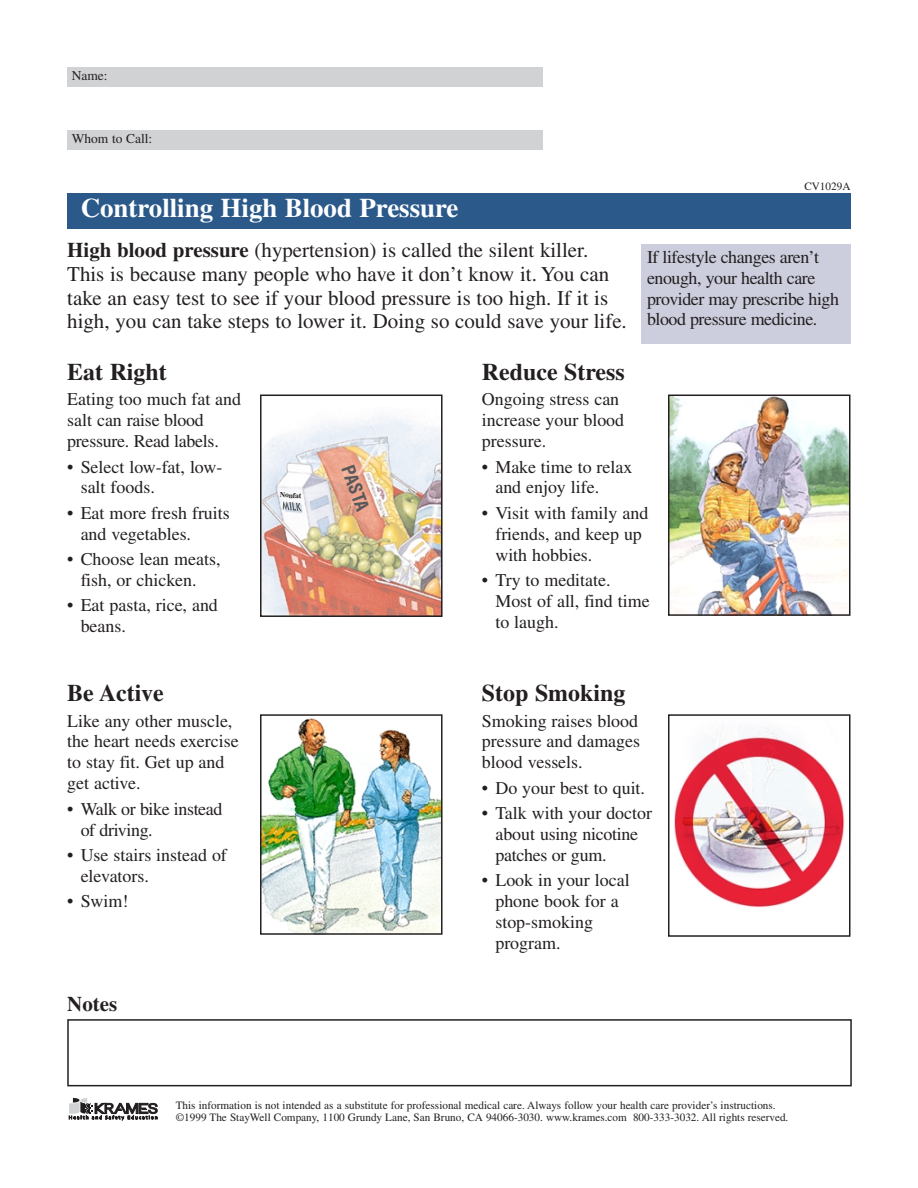
<style>
.page{position:relative;width:918px;height:1188px;background:#fff}
.page>*{position:absolute;margin:0;border:0;box-sizing:border-box;transform-origin:0 0}
.t1{font:700 26.85px "Times";color:#fff}
.t2{font:700 23.85px "Times";color:#231f20}
.t3{font:20.85px/23.9px "Times";color:#231f20}
.t4{font:700 20.85px "Times";color:#231f20}
.t5{font:18px/20.9px "Times";color:#231f20}
.t6{font:18px/20.9px "Times";letter-spacing:-.025em;color:#231f20}
.t7{font:18px/20.9px "Times";letter-spacing:-.02em;color:#231f20}
.t8{font:700 condensed 18px "Helvetica";color:#57585a}
.t9{font:13.5px "Times";color:#231f20}
.t10{font:11.25px/12px "Times";color:#231f20}
.t11{font:700 7.5px "Times";color:#231f20}
.s1{font-weight:700}
</style>
<div class="page">
<svg style="left:69px;top:1098px;width:89px;height:23px"></svg>
<div style="left:67px;top:67px;width:475px;height:20px;background:#d1d2d4"></div>
<div style="left:67px;top:130px;width:475px;height:19px;background:#d1d2d4"></div>
<div style="left:67px;top:1019px;width:785px;height:67px;border:1px solid #231f20"></div>
<div style="left:67px;top:193px;width:783px;height:36px;background:#2b598a"></div>
<div style="left:641px;top:244px;width:209px;height:100px;background:#cccedd"></div>
<img style="left:674px;top:726px;width:171px;height:182px">
<div style="left:668px;top:714px;width:182px;height:223px;border:1px solid #231f20"></div>
<img style="left:262px;top:718px;width:179px;height:215px">
<div style="left:260px;top:714px;width:183px;height:221px;border:1px solid #231f20"></div>
<img style="left:670px;top:397px;width:178px;height:217px">
<div style="left:668px;top:395px;width:182px;height:221px;border:1px solid #231f20"></div>
<img style="left:262px;top:414px;width:179px;height:201px">
<div style="left:260px;top:395px;width:183px;height:222px;border:1px solid #231f20"></div>
<svg style="left:283px;top:501px;width:19px;height:10px"></svg>
<p class="t9" style="left:72px;top:71px;width:37px">Name:</p>
<p class="t9" style="left:72px;top:134px;width:82px">Whom to Call:</p>
<h1 class="t1" style="left:81px;top:198px;width:379px">Controlling High Blood Pressure</h1>
<p class="t3" style="left:67px;top:240px;width:561px"><span class="s1">High blood pressure</span> (hypertension) is called the silent killer.<br>This is because many people who have it don’t know it. You can take an easy test to see if your blood pressure is too high. If it is high, you can take steps to lower it. Doing so could save your life.</p>
<p class="t10" style="left:804px;top:181px;width:48px">CV1029A</p>
<p class="t6" style="left:647px;top:248px;width:194px">If lifestyle changes aren’t enough, your health care provider may prescribe high blood pressure medicine.</p>
<h2 class="t2" style="left:67px;top:363px;width:101px">Eat Right</h2>
<p class="t5" style="left:67px;top:390px;width:175px">Eating too much fat and salt can raise blood pressure. Read labels.</p>
<p class="t5" style="left:81px;top:458px;width:143px;text-indent:-13px">• Select low-fat, low&shy;salt foods.</p>
<p class="t5" style="left:81px;top:504px;width:151px;text-indent:-13px">• Eat more fresh fruits and vegetables.</p>
<p class="t5" style="left:67px;top:550px;width:155px;text-align:center">• Choose lean meats, fish, or chicken.</p>
<p class="t5" style="left:81px;top:597px;width:139px;text-indent:-13px">• Eat pasta, rice, and beans.</p>
<h2 class="t2" style="left:67px;top:684px;width:98px">Be Active</h2>
<p class="t5" style="left:67px;top:712px;width:173px">Like any other muscle, the heart needs exercise to stay fit. Get up and get active.</p>
<p class="t7" style="left:81px;top:800px;width:143px;text-indent:-13px">• Walk or bike instead of driving.</p>
<p class="t5" style="left:81px;top:846px;width:148px;text-indent:-13px">• Use stairs instead of elevators.</p>
<p class="t5" style="left:67px;top:893px;width:63px">• Swim!</p>
<p class="t4" style="left:67px;top:997px;width:51px">Notes</p>
<p class="t11" style="left:280px;top:492px;width:23px;rotate:3deg">Nonfat</p>
<p class="t8" style="left:354px;top:464px;width:49px;rotate:70deg">PASTA</p>
<h2 class="t2" style="left:482px;top:363px;width:144px">Reduce Stress</h2>
<p class="t5" style="left:482px;top:390px;width:144px">Ongoing stress can increase your blood pressure.</p>
<p class="t5" style="left:495px;top:458px;width:139px;text-indent:-13px">• Make time to relax and enjoy life.</p>
<p class="t5" style="left:495px;top:504px;width:154px;text-indent:-13px">• Visit with family and friends, and keep up with hobbies.</p>
<p class="t5" style="left:495px;top:571px;width:156px;text-indent:-13px">• Try to meditate.<br>Most of all, find time to laugh.</p>
<h2 class="t2" style="left:482px;top:684px;width:145px">Stop Smoking</h2>
<p class="t5" style="left:482px;top:712px;width:160px;text-align:justify">Smoking raises blood pressure and damages blood vessels.</p>
<p class="t5" style="left:482px;top:779px;width:165px">• Do your best to quit.</p>
<p class="t5" style="left:495px;top:804px;width:158px;text-indent:-13px">• Talk with your doctor about using nicotine patches or gum.</p>
<p class="t5" style="left:495px;top:872px;width:136px;text-indent:-13px">• Look in your local phone book for a stop-smoking program.</p>
<p class="t10" style="left:176px;top:1100px;width:614px">This information is not intended as a substitute for professional medical care. Always follow your health care provider’s instructions. ©1999 The StayWell Company, 1100 Grundy Lane, San Bruno, CA 94066-3030. www.krames.com 800-333-3032. All rights reserved.</p>
</div>
